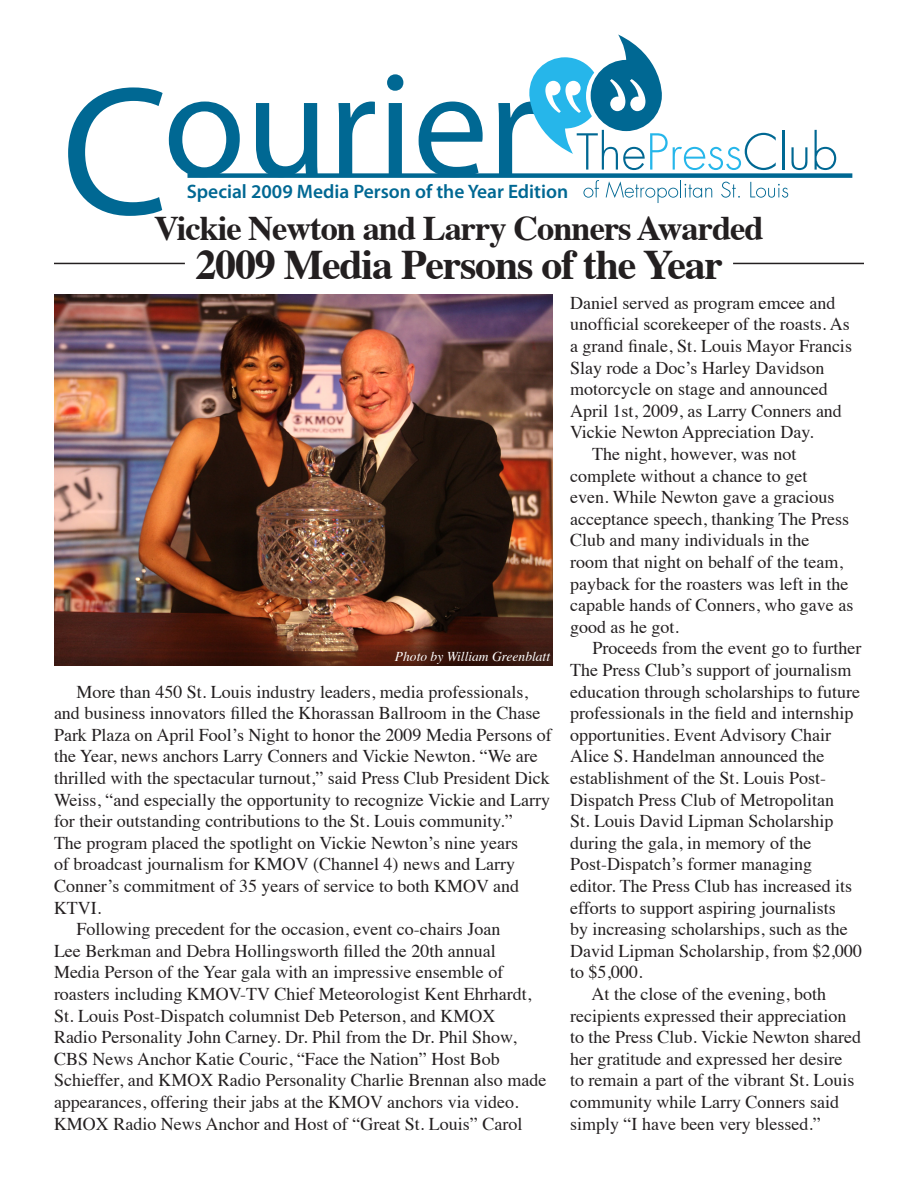
<style>
.page{position:relative;width:918px;height:1188px;background:#fff}
.page>*{position:absolute;margin:0;border:0;box-sizing:border-box;transform-origin:0 0}
.t1{font:184.5px "Myriad Pro";color:#006893}
.t2{font:150px "Myriad Pro";color:#006893}
.t3{font:700 42px "Times";letter-spacing:-.03em;color:#231f20}
.t4{font:700 34.5px "Times";letter-spacing:-.03em;color:#231f20}
.t5{font:600 19.5px "Myriad Pro";color:#006893}
.t6{font:18px/21.6px "Times";color:#231f20}
.t7{font:italic 13.5px "Times";color:#fff}
</style>
<div class="page">
<div style="left:188px;top:173px;width:664px;height:5px;background:#006893"></div>
<svg style="left:529px;top:34px;width:247px;height:136px"></svg>
<hr style="left:782px;top:130px;width:2px;height:40px;background:#006893">
<svg style="left:791px;top:147px;width:17px;height:23px"></svg>
<svg style="left:815px;top:130px;width:21px;height:40px"></svg>
<svg style="left:583px;top:180px;width:16px;height:18px"></svg>
<svg style="left:606px;top:180px;width:106px;height:23px"></svg>
<svg style="left:721px;top:182px;width:19px;height:16px"></svg>
<svg style="left:750px;top:182px;width:38px;height:16px"></svg>
<hr style="left:54px;top:263px;width:131px;height:1px;background:#231f20">
<hr style="left:733px;top:263px;width:131px;height:1px;background:#231f20">
<img style="left:54px;top:294px;width:498px;height:372px">
<p class="t2" style="left:163px;top:33px;width:375px">ourier</p>
<p class="t5" style="left:187px;top:179px;width:383px">Special 2009 Media Person of the Year Edition</p>
<p class="t1" style="left:62px;top:38px;width:109px">C</p>
<p class="t4" style="left:154px;top:195px;width:611px">Vickie Newton and Larry Conners Awarded</p>
<p class="t3" style="left:196px;top:224px;width:529px">2009 Media Persons of the Year</p>
<p class="t7" style="left:395px;top:645px;width:157px">Photo by William Greenblatt</p>
<p class="t6" style="left:54px;top:679px;width:499px;text-indent:22px">More than 450 St. Louis industry leaders, media professionals, and business innovators filled the Khorassan Ballroom in the Chase Park Plaza on April Fool’s Night to honor the 2009 Media Persons of the Year, news anchors Larry Conners and Vickie Newton. “We are thrilled with the spectacular turnout,” said Press Club President Dick Weiss, “and especially the opportunity to recognize Vickie and Larry for their outstanding contributions to the St. Louis community.”<br>The program placed the spotlight on Vickie Newton’s nine years<br>of broadcast journalism for KMOV (Channel 4) news and Larry Conner’s commitment of 35 years of service to both KMOV and KTVI.</p>
<p class="t6" style="left:54px;top:917px;width:494px;text-indent:22px">Following precedent for the occasion, event co-chairs Joan<br>Lee Berkman and Debra Hollingsworth filled the 20th annual Media Person of the Year gala with an impressive ensemble of roasters including KMOV-TV Chief Meteorologist Kent Ehrhardt, St. Louis Post-Dispatch columnist Deb Peterson, and KMOX<br>Radio Personality John Carney. Dr. Phil from the Dr. Phil Show, CBS News Anchor Katie Couric, “Face the Nation” Host Bob Schieffer, and KMOX Radio Personality Charlie Brennan also made appearances, offering their jabs at the KMOV anchors via video.<br>KMOX Radio News Anchor and Host of “Great St. Louis” Carol</p>
<p class="t6" style="left:570px;top:290px;width:283px">Daniel served as program emcee and unofficial scorekeeper of the roasts. As a grand finale, St. Louis Mayor Francis Slay rode a Doc’s Harley Davidson motorcycle on stage and announced April 1st, 2009, as Larry Conners and Vickie Newton Appreciation Day.</p>
<p class="t6" style="left:570px;top:442px;width:285px;text-indent:22px">The night, however, was not complete without a chance to get<br>even. While Newton gave a gracious acceptance speech, thanking The Press<br>Club and many individuals in the<br>room that night on behalf of the team, payback for the roasters was left in the capable hands of Conners, who gave as good as he got.</p>
<p class="t6" style="left:570px;top:636px;width:293px;text-indent:22px">Proceeds from the event go to further The Press Club’s support of journalism education through scholarships to future professionals in the field and internship opportunities. Event Advisory Chair Alice S. Handelman announced the establishment of the St. Louis Post-Dispatch Press Club of Metropolitan<br>St. Louis David Lipman Scholarship during the gala, in memory of the Post-Dispatch’s former managing editor. The Press Club has increased its efforts to support aspiring journalists<br>by increasing scholarships, such as the David Lipman Scholarship, from $2,000 to $5,000.</p>
<p class="t6" style="left:570px;top:982px;width:293px;text-indent:22px">At the close of the evening, both recipients expressed their appreciation to the Press Club. Vickie Newton shared her gratitude and expressed her desire<br>to remain a part of the vibrant St. Louis community while Larry Conners said simply “I have been very blessed.”</p>
</div>
